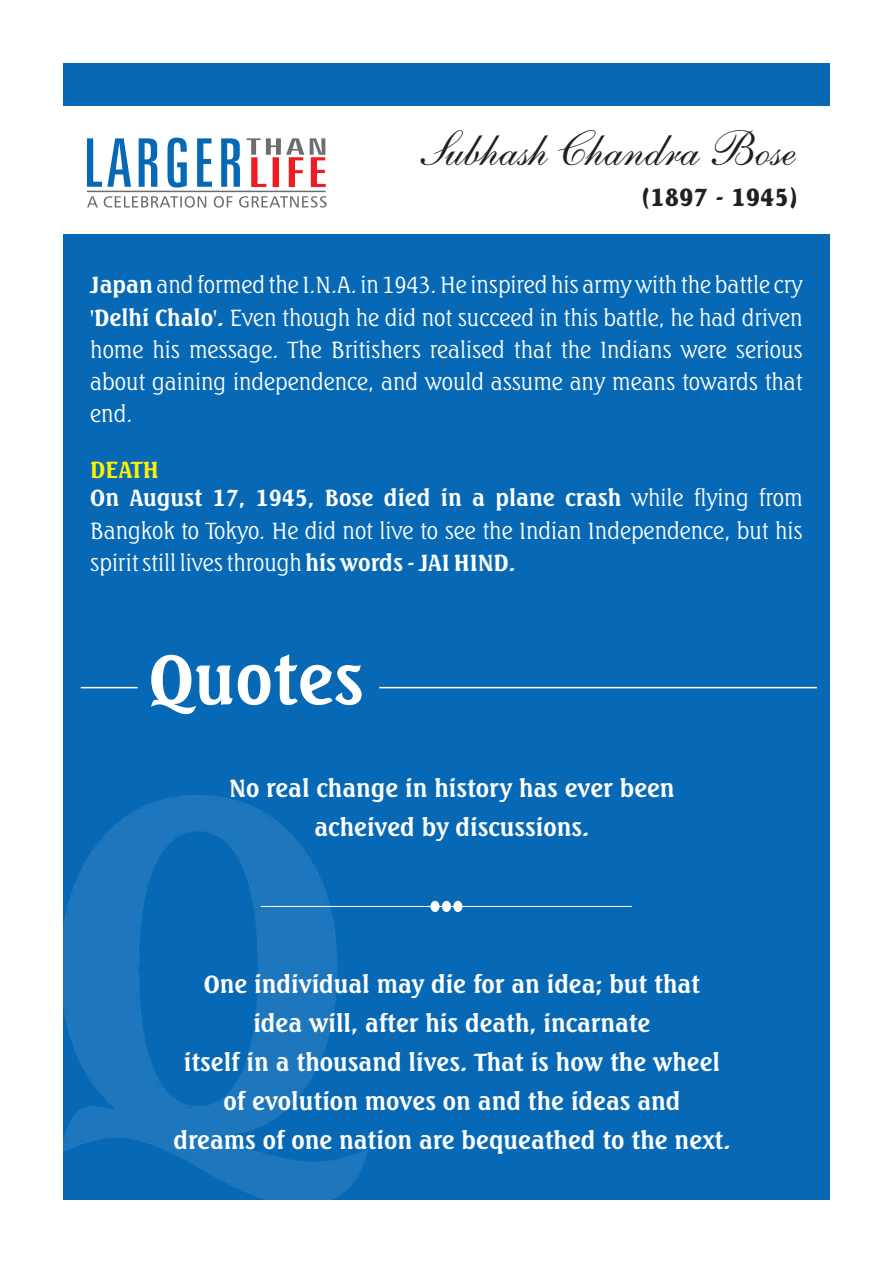
<style>
.page{position:relative;width:894px;height:1263px;background:#fff}
.page>*{position:absolute;margin:0;border:0;box-sizing:border-box;transform-origin:0 0}
.t1{font:700 67.5px "Seagull Lt BT";color:#fff}
.t2{font:48.75px "English 111 Adagio BT";color:#231f20}
.t3{font:700 24px/39px "Seagull Lt BT";color:#fff;text-align:center}
.t4{font:24px "Seagull Hv BT";color:#231f20}
.t5{font:22.5px/32.2px "Seagull Lt BT";color:#fff;text-align:justify}
.t6{font:700 22.5px "Seagull Lt BT";color:#fff101}
.s1{font-weight:700}
</style>
<div class="page">
<div style="left:64px;top:234px;width:765px;height:965px;background:#0769b5"></div>
<div style="left:64px;top:64px;width:765px;height:42px;background:#0769b5"></div>
<img style="left:64px;top:795px;width:304px;height:404px">
<svg style="left:87px;top:196px;width:240px;height:12px"></svg>
<svg style="left:87px;top:138px;width:153px;height:50px"></svg>
<svg style="left:247px;top:138px;width:79px;height:49px"></svg>
<hr style="left:87px;top:191px;width:239px;height:1px;background:#6c6d70">
<hr style="left:379px;top:687px;width:438px;height:1px;background:#fff">
<hr style="left:81px;top:687px;width:57px;height:1px;background:#fff">
<div style="left:430px;top:901px;width:10px;height:11px;background:#fff;border-radius:50%"></div>
<div style="left:442px;top:901px;width:9px;height:11px;background:#fff;border-radius:50%"></div>
<div style="left:453px;top:901px;width:9px;height:11px;background:#fff;border-radius:50%"></div>
<hr style="left:261px;top:906px;width:371px;height:1px;background:#fff">
<h2 class="t2" style="left:417px;top:128px;width:380px">Subhash Chandra Bose</h2>
<p class="t4" style="left:641px;top:188px;width:159px">(1897 - 1945)</p>
<p class="t5" style="left:90px;top:271px;width:714px"><span class="s1">Japan</span> and formed the I.N.A. in 1943. He inspired his army with the battle cry <span class="s1">'Delhi Chalo'.</span> Even though he did not succeed in this battle, he had driven home his message. The Britishers realised that the Indians were serious about gaining independence, and would assume any means towards that end.</p>
<p class="t6" style="left:90px;top:461px;width:70px">DEATH</p>
<p class="t5" style="left:90px;top:484px;width:714px"><span class="s1">On August 17, 1945, Bose died in a plane crash</span> while flying from Bangkok to Tokyo. He did not live to see the Indian Independence, but his spirit still lives through <span class="s1">his words - JAI HIND.</span></p>
<h1 class="t1" style="left:149px;top:653px;width:217px">Quotes</h1>
<p class="t3" style="left:229px;top:772px;width:447px">No real change in history has ever been acheived by discussions.</p>
<p class="t3" style="left:173px;top:967px;width:558px">One individual may die for an idea; but that<br>idea will, after his death, incarnate<br>itself in a thousand lives. That is how the wheel of evolution moves on and the ideas and<br>dreams of one nation are bequeathed to the next.</p>
</div>
